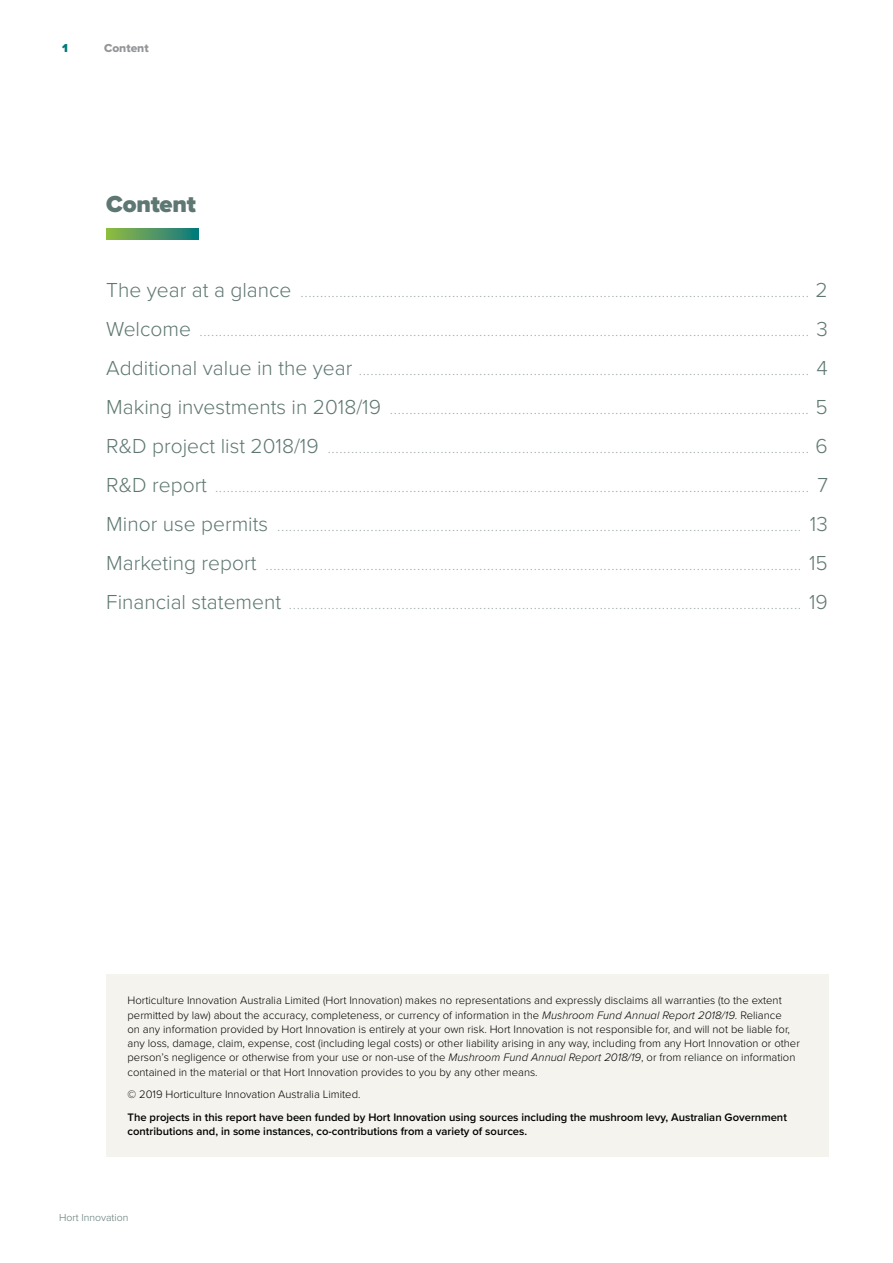
<style>
.page{position:relative;width:893px;height:1263px;background:#fff}
.page>*{position:absolute;margin:0;border:0;box-sizing:border-box;transform-origin:0 0}
.t1{font:900 24px "Proxima Nova";letter-spacing:-.01em;color:#5e7772}
.t2{font:300 15px "Proxima Nova";color:#a3adab}
.t3{font:12px "Proxima Nova Extrabld";color:#939598}
.t4{font:900 12px "Proxima Nova";color:#00797b}
.t5{font:300 11.25px/14.2px "Proxima Nova";color:#000}
.t6{font:600 11.25px/14.2px "Proxima Nova";color:#000}
.t7{font:300 10.5px "Proxima Nova";color:#5e7772}
.s1{font-size:21px;color:#5e7772}
.s2{font-style:italic}
</style>
<div class="page">
<svg style="left:106px;top:229px;width:92px;height:10px"></svg>
<div style="left:106px;top:974px;width:723px;height:183px;background:#f4f3ed"></div>
<p class="t4" style="left:62px;top:39px;width:7px">1</p>
<p class="t3" style="left:104px;top:39px;width:46px">Content</p>
<h1 class="t1" style="left:106px;top:186px;width:91px">Content</h1>
<p class="t2" style="left:106px;top:281px;width:723px"><span class="s1">The year at a glance</span> ................................................................................................................................... <span class="s1">2</span></p>
<p class="t2" style="left:106px;top:320px;width:723px"><span class="s1">Welcome</span> ............................................................................................................................................................. <span class="s1">3</span></p>
<p class="t2" style="left:106px;top:359px;width:723px"><span class="s1">Additional value in the year</span> .................................................................................................................... <span class="s1">4</span></p>
<p class="t2" style="left:106px;top:398px;width:723px"><span class="s1">Making investments in 2018/19</span> ............................................................................................................ <span class="s1">5</span></p>
<p class="t2" style="left:106px;top:437px;width:723px"><span class="s1">R&amp;D project list 2018/19</span> ............................................................................................................................ <span class="s1">6</span></p>
<p class="t2" style="left:106px;top:476px;width:723px"><span class="s1">R&amp;D report</span> ......................................................................................................................................................... <span class="s1">7</span></p>
<p class="t2" style="left:106px;top:515px;width:723px"><span class="s1">Minor use permits</span> ....................................................................................................................................... <span class="s1">13</span></p>
<p class="t2" style="left:106px;top:554px;width:723px"><span class="s1">Marketing report</span> .......................................................................................................................................... <span class="s1">15</span></p>
<p class="t2" style="left:106px;top:593px;width:723px"><span class="s1">Financial statement</span> .................................................................................................................................... <span class="s1">19</span></p>
<p class="t5" style="left:128px;top:993px;width:674px">Horticulture Innovation Australia Limited (Hort Innovation) makes no representations and expressly disclaims all warranties (to the extent permitted by law) about the accuracy, completeness, or currency of information in the <span class="s2">Mushroom Fund Annual Report 2018/19</span>. Reliance<br>on any information provided by Hort Innovation is entirely at your own risk. Hort Innovation is not responsible for, and will not be liable for, any loss, damage, claim, expense, cost (including legal costs) or other liability arising in any way, including from any Hort Innovation or other person’s negligence or otherwise from your use or non-use of the <span class="s2">Mushroom Fund Annual Report 2018/19</span>, or from reliance on information contained in the material or that Hort Innovation provides to you by any other means.</p>
<p class="t5" style="left:128px;top:1087px;width:234px">© 2019 Horticulture Innovation Australia Limited.</p>
<p class="t6" style="left:128px;top:1110px;width:661px">The projects in this report have been funded by Hort Innovation using sources including the mushroom levy, Australian Government contributions and, in some instances, co-contributions from a variety of sources.</p>
<p class="t7" style="left:59px;top:1209px;width:71px">Hort Innovation</p>
</div>
